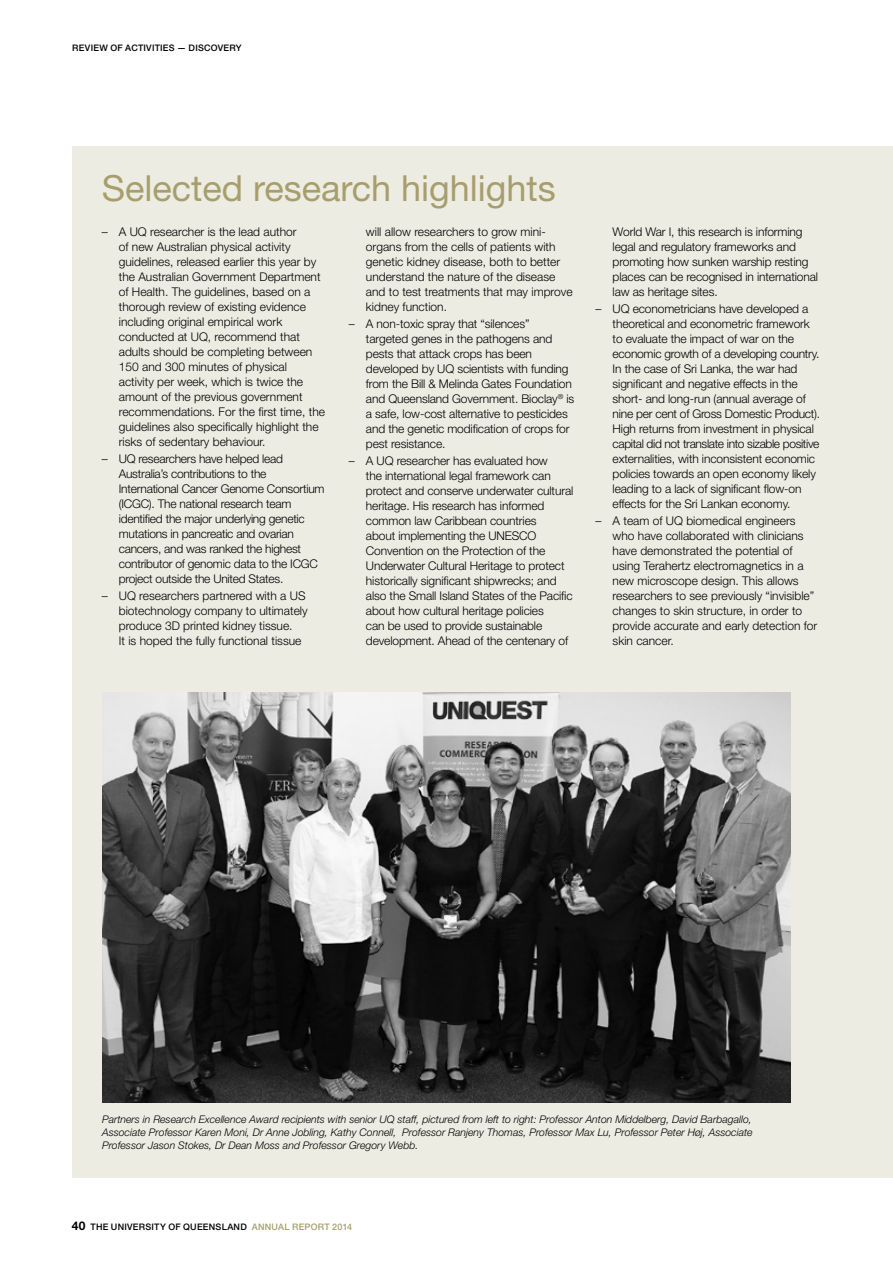
<style>
.page{position:relative;width:893px;height:1263px;background:#fff}
.page>*{position:absolute;margin:0;border:0;box-sizing:border-box;transform-origin:0 0}
.t1{font:36px "Helvetica Neue";color:#a79e6e}
.t2{font:300 12px/15px "Helvetica Neue";letter-spacing:-.01em;color:#000}
.t3{font:italic 300 10.5px/12.8px "Helvetica Neue";color:#000;text-align:justify}
.t4{font:500 9px "Helvetica Neue";letter-spacing:.025em;color:#000}
.s1{font-weight:700;font-size:12px}
.s2{color:#a79e6e}
</style>
<div class="page">
<div style="left:72px;top:146px;width:821px;height:1032px;background:#edece2"></div>
<img style="left:102px;top:693px;width:689px;height:409px">
<p class="t4" style="left:72px;top:42px;width:7px">REV</p>
<p class="t4" style="left:91px;top:42px;width:152px">IEW OF ACTIVITIES — DISCOVERY</p>
<h1 class="t1" style="left:102px;top:166px;width:456px">Selected research highlights</h1>
<p class="t2" style="left:119px;top:224px;width:208px;text-indent:-17px">– A UQ researcher is the lead author<br>of new Australian physical activity guidelines, released earlier this year by the Australian Government Department of Health. The guidelines, based on a thorough review of existing evidence including original empirical work conducted at UQ, recommend that adults should be completing between 150 and 300 minutes of physical activity per week, which is twice the amount of the previous government recommendations. For the first time, the guidelines also specifically highlight the risks of sedentary behaviour.</p>
<p class="t2" style="left:119px;top:451px;width:207px;text-indent:-17px">– UQ researchers have helped lead Australia’s contributions to the International Cancer Genome Consortium (ICGC). The national research team identified the major underlying genetic mutations in pancreatic and ovarian cancers, and was ranked the highest contributor of genomic data to the ICGC project outside the United States.</p>
<p class="t2" style="left:119px;top:588px;width:190px;text-indent:-17px">– UQ researchers partnered with a US biotechnology company to ultimately produce 3D printed kidney tissue.<br>It is hoped the fully functional tissue</p>
<p class="t2" style="left:366px;top:224px;width:208px">will allow researchers to grow mini&shy;organs from the cells of patients with genetic kidney disease, both to better understand the nature of the disease and to test treatments that may improve kidney function.</p>
<p class="t2" style="left:366px;top:316px;width:210px;text-indent:-17px">– A non-toxic spray that “silences” targeted genes in the pathogens and pests that attack crops has been developed by UQ scientists with funding from the Bill &amp; Melinda Gates Foundation and Queensland Government. Bioclay<sup>®</sup> is a safe, low-cost alternative to pesticides and the genetic modification of crops for pest resistance.</p>
<p class="t2" style="left:366px;top:453px;width:209px;text-indent:-17px">– A UQ researcher has evaluated how<br>the international legal framework can protect and conserve underwater cultural heritage. His research has informed common law Caribbean countries<br>about implementing the UNESCO Convention on the Protection of the Underwater Cultural Heritage to protect historically significant shipwrecks; and also the Small Island States of the Pacific about how cultural heritage policies<br>can be used to provide sustainable development. Ahead of the centenary of</p>
<p class="t2" style="left:613px;top:224px;width:207px">World War I, this research is informing legal and regulatory frameworks and promoting how sunken warship resting places can be recognised in international law as heritage sites.</p>
<p class="t2" style="left:613px;top:301px;width:209px;text-indent:-17px">– UQ econometricians have developed a theoretical and econometric framework to evaluate the impact of war on the economic growth of a developing country.<br>In the case of Sri Lanka, the war had significant and negative effects in the short- and long-run (annual average of nine per cent of Gross Domestic Product).<br>High returns from investment in physical capital did not translate into sizable positive externalities, with inconsistent economic policies towards an open economy likely leading to a lack of significant flow-on effects for the Sri Lankan economy.</p>
<p class="t2" style="left:613px;top:513px;width:206px;text-indent:-17px">– A team of UQ biomedical engineers who have collaborated with clinicians have demonstrated the potential of using Terahertz electromagnetics in a new microscope design. This allows researchers to see previously “invisible” changes to skin structure, in order to provide accurate and early detection for skin cancer.</p>
<p class="t3" style="left:102px;top:1113px;width:652px">Partners in Research Excellence Award recipients with senior UQ staff, pictured from left to right: Professor Anton Middelberg, David Barbagallo, Associate Professor Karen Moni, Dr Anne Jobling, Kathy Connell, Professor Ranjeny Thomas, Professor Max Lu, Professor Peter Høj, Associate Professor Jason Stokes, Dr Dean Moss and Professor Gregory Webb.</p>
<p class="t4" style="left:72px;top:1221px;width:282px"><span class="s1">40</span> THE UNIVERSITY OF QUEENSLAND <span class="s2">ANNUAL REPORT 2014</span></p>
</div>
